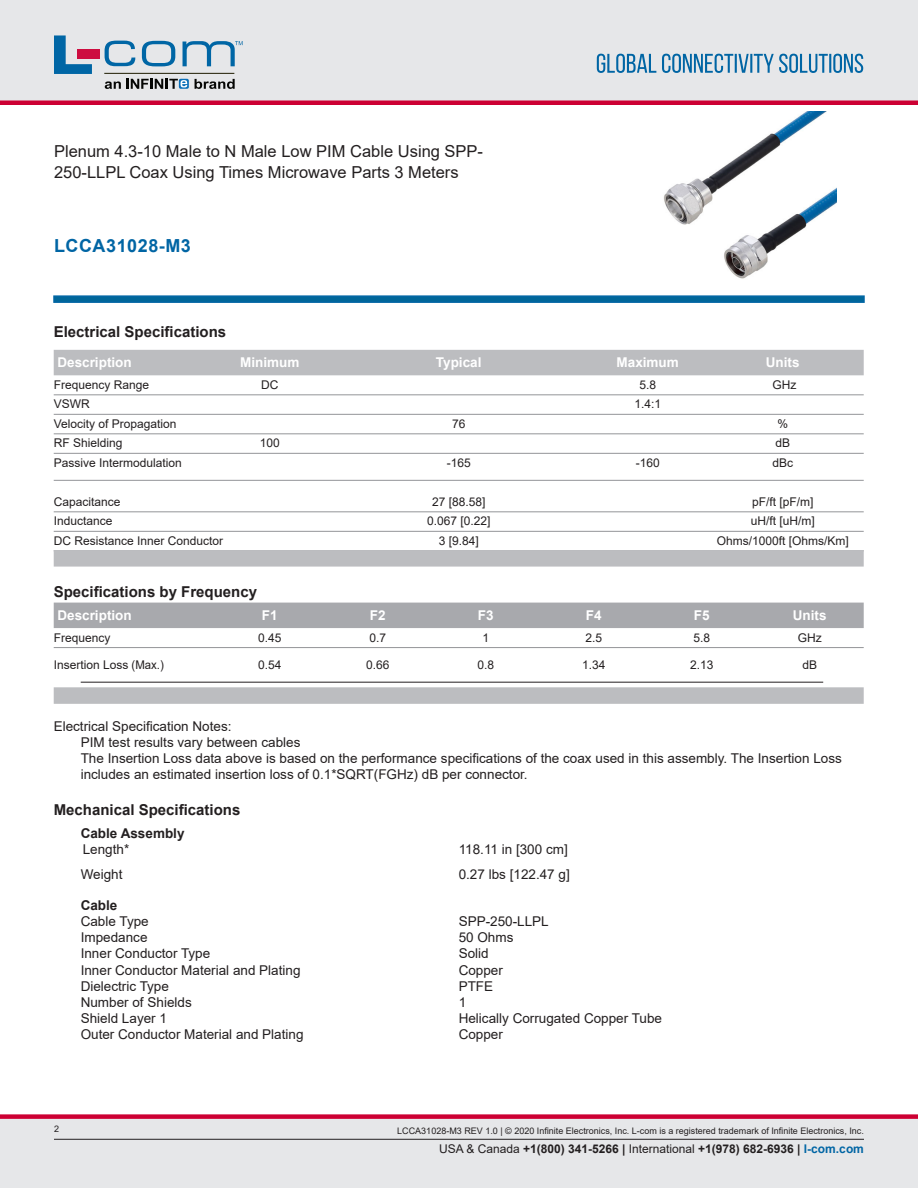
<style>
.page{position:relative;width:918px;height:1188px;background:#fff}
.page>*{position:absolute;margin:0;border:0;box-sizing:border-box;transform-origin:0 0}
.PN{font:700 18px "Arial";letter-spacing:.03em;color:#0065a4}
.Web_Description_Para{font:16.5px/21px "Arial";color:#231f20}
.Head1{font:700 15px "Arial";color:#231f20}
.LCOM_Table_Body_Low{font:700 15px "Arial";color:#231f20}
.Specs_Para{font:13.5px/16.2px "Arial";color:#231f20}
.LCOM_Table_Header_Lo{font:700 13.5px "Arial";color:#fff}
.Table_Header_Frequen{font:700 13.5px "Arial";color:#fff}
.Head3{font:700 13.5px "Arial";color:#231f20}
.LCOM_Table_Body_Low-2{font:12px "Arial";color:#231f20}
.Table_Body_Frequency{font:12px "Arial";color:#231f20}
.t1{font:700 12px "Arial";color:#231f20}
.t2{font:9px "Arial";color:#231f20}
.s1{font-weight:400}
.s2{color:#0065a4}
</style>
<div class="page">
<svg style="left:53px;top:295px;width:812px;height:8px;background:#0f6ea3"></svg>
<img style="left:664px;top:111px;width:172px;height:168px">
<div style="left:54px;top:350px;width:810px;height:25px;background:#bcbdc0"></div>
<hr style="left:54px;top:395px;width:810px;height:1px;background:#939598">
<hr style="left:54px;top:414px;width:810px;height:1px;background:#939598">
<hr style="left:54px;top:434px;width:810px;height:1px;background:#939598">
<hr style="left:54px;top:453px;width:810px;height:1px;background:#939598">
<hr style="left:54px;top:480px;width:810px;height:1px;background:#939598">
<hr style="left:54px;top:512px;width:810px;height:1px;background:#939598">
<hr style="left:54px;top:531px;width:810px;height:1px;background:#939598">
<div style="left:54px;top:550px;width:810px;height:17px;background:#bcbdc0"></div>
<div style="left:54px;top:603px;width:810px;height:25px;background:#a8a9ad"></div>
<hr style="left:54px;top:647px;width:810px;height:1px;background:#939598">
<hr style="left:81px;top:682px;width:742px;height:1px;background:#231f20">
<div style="left:54px;top:687px;width:810px;height:17px;background:#bcbdc0"></div>
<div style="left:0;top:0;width:918px;height:102px;background:#e6e7e9"></div>
<div style="left:0;top:100px;width:918px;height:5px;background:#c03"></div>
<div style="left:0;top:1119px;width:918px;height:69px;background:#e6e7e9"></div>
<div style="left:0;top:1114px;width:918px;height:5px;background:#c03"></div>
<hr style="left:54px;top:1139px;width:810px;height:1px;background:#231f20">
<hr style="left:104px;top:73px;width:130px;height:1px;background:#1d1b00">
<svg style="left:54px;top:35px;width:38px;height:39px"></svg>
<svg style="left:142px;top:41px;width:33px;height:25px"></svg>
<svg style="left:105px;top:41px;width:30px;height:25px"></svg>
<div style="left:77px;top:49px;width:23px;height:9px;background:#cd0d40"></div>
<svg style="left:179px;top:79px;width:10px;height:10px"></svg>
<svg style="left:127px;top:79px;width:60px;height:10px"></svg>
<svg style="left:195px;top:79px;width:40px;height:10px"></svg>
<svg style="left:105px;top:81px;width:16px;height:8px"></svg>
<svg style="left:183px;top:41px;width:60px;height:25px"></svg>
<svg style="left:597px;top:54px;width:266px;height:19px"></svg>
<h1 class="Web_Description_Para" style="left:54px;top:141px;width:431px">Plenum 4.3-10 Male to N Male Low PIM Cable Using SPP-<br>250-LLPL Coax Using Times Microwave Parts 3 Meters</h1>
<p class="PN" style="left:54px;top:233px;width:138px">LCCA31028-M3</p>
<p class="Head1" style="left:54px;top:321px;width:174px">Electrical Specifications</p>
<p class="LCOM_Table_Header_Lo" style="left:57px;top:353px;width:76px">Description</p>
<p class="LCOM_Table_Header_Lo" style="left:240px;top:353px;width:61px">Minimum</p>
<p class="LCOM_Table_Header_Lo" style="left:436px;top:353px;width:47px">Typical</p>
<p class="LCOM_Table_Header_Lo" style="left:617px;top:353px;width:64px">Maximum</p>
<p class="LCOM_Table_Header_Lo" style="left:766px;top:353px;width:35px">Units</p>
<p class="LCOM_Table_Body_Low-2" style="left:54px;top:376px;width:97px">Frequency Range</p>
<p class="LCOM_Table_Body_Low-2" style="left:261px;top:376px;width:19px">DC</p>
<p class="LCOM_Table_Body_Low-2" style="left:639px;top:376px;width:18px">5.8</p>
<p class="LCOM_Table_Body_Low-2" style="left:772px;top:376px;width:25px">GHz</p>
<p class="LCOM_Table_Body_Low-2" style="left:54px;top:396px;width:37px">VSWR</p>
<p class="LCOM_Table_Body_Low-2" style="left:634px;top:396px;width:28px">1.4:1</p>
<p class="LCOM_Table_Body_Low-2" style="left:54px;top:415px;width:124px">Velocity of Propagation</p>
<p class="LCOM_Table_Body_Low-2" style="left:452px;top:415px;width:15px">76</p>
<p class="LCOM_Table_Body_Low-2" style="left:777px;top:415px;width:12px">%</p>
<p class="LCOM_Table_Body_Low-2" style="left:54px;top:435px;width:70px">RF Shielding</p>
<p class="LCOM_Table_Body_Low-2" style="left:260px;top:435px;width:22px">100</p>
<p class="LCOM_Table_Body_Low-2" style="left:775px;top:435px;width:16px">dB</p>
<p class="LCOM_Table_Body_Low-2" style="left:54px;top:454px;width:130px">Passive Intermodulation</p>
<p class="LCOM_Table_Body_Low-2" style="left:447px;top:454px;width:26px">-165</p>
<p class="LCOM_Table_Body_Low-2" style="left:636px;top:454px;width:26px">-160</p>
<p class="LCOM_Table_Body_Low-2" style="left:772px;top:454px;width:22px">dBc</p>
<p class="LCOM_Table_Body_Low-2" style="left:54px;top:493px;width:68px">Capacitance</p>
<p class="LCOM_Table_Body_Low-2" style="left:432px;top:493px;width:55px">27 [88.58]</p>
<p class="LCOM_Table_Body_Low-2" style="left:752px;top:493px;width:63px">pF/ft [pF/m]</p>
<p class="LCOM_Table_Body_Low-2" style="left:54px;top:513px;width:60px">Inductance</p>
<p class="LCOM_Table_Body_Low-2" style="left:427px;top:513px;width:65px">0.067 [0.22]</p>
<p class="LCOM_Table_Body_Low-2" style="left:751px;top:513px;width:66px">uH/ft [uH/m]</p>
<p class="LCOM_Table_Body_Low-2" style="left:54px;top:532px;width:171px">DC Resistance Inner Conductor</p>
<p class="LCOM_Table_Body_Low-2" style="left:439px;top:532px;width:42px">3 [9.84]</p>
<p class="LCOM_Table_Body_Low-2" style="left:717px;top:532px;width:134px">Ohms/1000ft [Ohms/Km]</p>
<p class="LCOM_Table_Body_Low" style="left:54px;top:581px;width:205px">Specifications by Frequency</p>
<p class="Table_Header_Frequen" style="left:57px;top:606px;width:76px">Description</p>
<p class="Table_Header_Frequen" style="left:262px;top:606px;width:17px">F1</p>
<p class="Table_Header_Frequen" style="left:370px;top:606px;width:17px">F2</p>
<p class="Table_Header_Frequen" style="left:478px;top:606px;width:17px">F3</p>
<p class="Table_Header_Frequen" style="left:586px;top:606px;width:17px">F4</p>
<p class="Table_Header_Frequen" style="left:694px;top:606px;width:17px">F5</p>
<p class="Table_Header_Frequen" style="left:793px;top:606px;width:35px">Units</p>
<p class="Table_Body_Frequency" style="left:54px;top:629px;width:58px">Frequency</p>
<p class="Table_Body_Frequency" style="left:258px;top:629px;width:25px">0.45</p>
<p class="Table_Body_Frequency" style="left:369px;top:629px;width:18px">0.7</p>
<p class="Table_Body_Frequency" style="left:482px;top:629px;width:8px">1</p>
<p class="Table_Body_Frequency" style="left:585px;top:629px;width:18px">2.5</p>
<p class="Table_Body_Frequency" style="left:693px;top:629px;width:18px">5.8</p>
<p class="Table_Body_Frequency" style="left:798px;top:629px;width:25px">GHz</p>
<p class="Table_Body_Frequency" style="left:54px;top:656px;width:112px">Insertion Loss (Max.)</p>
<p class="Table_Body_Frequency" style="left:258px;top:656px;width:25px">0.54</p>
<p class="Table_Body_Frequency" style="left:366px;top:656px;width:25px">0.66</p>
<p class="Table_Body_Frequency" style="left:477px;top:656px;width:18px">0.8</p>
<p class="Table_Body_Frequency" style="left:582px;top:656px;width:25px">1.34</p>
<p class="Table_Body_Frequency" style="left:690px;top:656px;width:25px">2.13</p>
<p class="Table_Body_Frequency" style="left:802px;top:656px;width:16px">dB</p>
<p class="Specs_Para" style="left:54px;top:718px;width:179px">Electrical Specification Notes:</p>
<p class="Specs_Para" style="left:81px;top:734px;width:221px">PIM test results vary between cables</p>
<p class="Specs_Para" style="left:81px;top:750px;width:763px">The Insertion Loss data above is based on the performance specifications of the coax used in this assembly. The Insertion Loss includes an estimated insertion loss of 0.1*SQRT(FGHz) dB per connector.</p>
<p class="Head1" style="left:54px;top:799px;width:188px">Mechanical Specifications</p>
<p class="Head3" style="left:81px;top:824px;width:105px">Cable Assembly</p>
<p class="Specs_Para" style="left:83px;top:841px;width:48px">Length*</p>
<p class="Specs_Para" style="left:459px;top:841px;width:111px">118.11 in [300 cm]</p>
<p class="Specs_Para" style="left:81px;top:866px;width:43px">Weight</p>
<p class="Specs_Para" style="left:459px;top:866px;width:113px">0.27 lbs [122.47 g]</p>
<p class="Head3" style="left:81px;top:896px;width:38px">Cable</p>
<p class="Specs_Para" style="left:81px;top:913px;width:70px">Cable Type</p>
<p class="Specs_Para" style="left:459px;top:913px;width:92px">SPP-250-LLPL</p>
<p class="Specs_Para" style="left:81px;top:929px;width:68px">Impedance</p>
<p class="Specs_Para" style="left:459px;top:929px;width:56px">50 Ohms</p>
<p class="Specs_Para" style="left:81px;top:945px;width:131px">Inner Conductor Type</p>
<p class="Specs_Para" style="left:459px;top:945px;width:32px">Solid</p>
<p class="Specs_Para" style="left:81px;top:962px;width:221px">Inner Conductor Material and Plating</p>
<p class="Specs_Para" style="left:459px;top:962px;width:46px">Copper</p>
<p class="Specs_Para" style="left:81px;top:978px;width:90px">Dielectric Type</p>
<p class="Specs_Para" style="left:459px;top:978px;width:36px">PTFE</p>
<p class="Specs_Para" style="left:81px;top:994px;width:113px">Number of Shields</p>
<p class="Specs_Para" style="left:459px;top:994px;width:9px">1</p>
<p class="Specs_Para" style="left:81px;top:1010px;width:88px">Shield Layer 1</p>
<p class="Specs_Para" style="left:459px;top:1010px;width:205px">Helically Corrugated Copper Tube</p>
<p class="Specs_Para" style="left:81px;top:1026px;width:224px">Outer Conductor Material and Plating</p>
<p class="Specs_Para" style="left:459px;top:1026px;width:46px">Copper</p>
<p class="t2" style="left:54px;top:1123px;width:7px">2</p>
<p class="t2" style="left:397px;top:1125px;width:468px">LCCA31028-M3 REV 1.0 | © 2020 Infinite Electronics, Inc. L-com is a registered trademark of Infinite Electronics, Inc.</p>
<p class="t1" style="left:439px;top:1140px;width:426px"><span class="s1">USA &amp; Canada</span> +1(800) 341-5266 | <span class="s1">International</span> +1(978) 682-6936 | <span class="s2">l-com.com</span></p>
</div>
